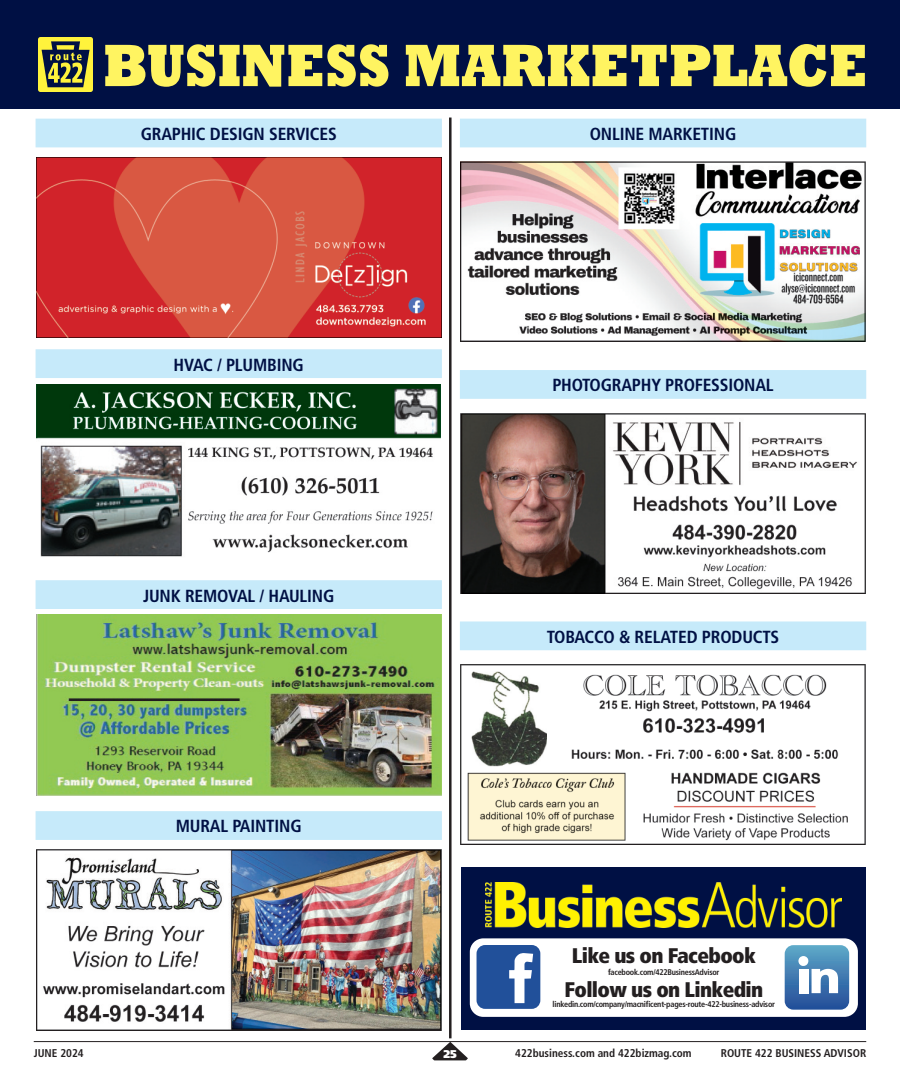
<style>
.page{position:relative;width:900px;height:1092px;background:#fff}
.page>*{position:absolute;margin:0;border:0;box-sizing:border-box;transform-origin:0 0}
.t1{font:900 condensed 21.12px "Frutiger";letter-spacing:-.03em;color:#231f20}
.t2{font:700 condensed 17.5px "Frutiger";letter-spacing:-.01em;color:#001044}
.t3{font:700 condensed 11.25px "Frutiger";color:#231f20}
.t4{font:900 11.25px "Frutiger";color:#fff}
.t5{font:700 condensed 8.25px "Frutiger";letter-spacing:-.03em;color:#231f20}
</style>
<div class="page">
<div style="left:0;top:0;width:900px;height:109px;background:#001044"></div>
<div style="left:36px;top:119px;width:406px;height:28px;background:#c6eafa"></div>
<div style="left:36px;top:349px;width:406px;height:29px;background:#c6eafa"></div>
<div style="left:36px;top:580px;width:406px;height:29px;background:#c6eafa"></div>
<div style="left:36px;top:811px;width:406px;height:28px;background:#c6eafa"></div>
<div style="left:460px;top:119px;width:406px;height:28px;background:#c6eafa"></div>
<div style="left:460px;top:370px;width:406px;height:29px;background:#c6eafa"></div>
<div style="left:460px;top:621px;width:406px;height:29px;background:#c6eafa"></div>
<img style="left:36px;top:614px;width:405px;height:181px">
<img style="left:461px;top:664px;width:405px;height:180px">
<img style="left:36px;top:384px;width:405px;height:173px">
<img style="left:461px;top:162px;width:405px;height:180px">
<img style="left:461px;top:413px;width:405px;height:180px">
<img style="left:36px;top:849px;width:405px;height:180px">
<img style="left:36px;top:157px;width:405px;height:180px">
<svg style="left:105px;top:44px;width:284px;height:43px"></svg>
<svg style="left:405px;top:44px;width:460px;height:43px"></svg>
<img style="left:39px;top:37px;width:53px;height:55px">
<hr style="left:449px;top:117px;width:3px;height:921px;background:#231f20">
<hr style="left:34px;top:1041px;width:832px;height:1px;background:#231f20">
<svg style="left:432px;top:1041px;width:36px;height:19px"></svg>
<div style="left:461px;top:867px;width:405px;height:162px;background:#001044"></div>
<img style="left:486px;top:882px;width:356px;height:45px">
<div style="left:470px;top:938px;width:388px;height:78px;background:#fff;border-radius:14px"></div>
<div style="left:477px;top:944px;width:63px;height:64px;background:#21509a;border-radius:9px"></div>
<svg style="left:509px;top:953px;width:24px;height:49px"></svg>
<svg style="left:785px;top:944px;width:64px;height:65px;background:#477eb2"></svg>
<svg style="left:798px;top:955px;width:40px;height:37px"></svg>
<div style="left:799px;top:968px;width:9px;height:24px;background:#fff"></div>
<p class="t2" style="left:141px;top:127px;width:198px">GRAPHIC DESIGN SERVICES</p>
<p class="t2" style="left:174px;top:357px;width:132px">HVAC / PLUMBING</p>
<p class="t2" style="left:143px;top:588px;width:193px">JUNK REMOVAL / HAULING</p>
<p class="t2" style="left:176px;top:819px;width:127px">MURAL PAINTING</p>
<p class="t2" style="left:590px;top:127px;width:148px">ONLINE MARKETING</p>
<p class="t2" style="left:552px;top:378px;width:223px">PHOTOGRAPHY PROFESSIONAL</p>
<p class="t2" style="left:547px;top:629px;width:234px">TOBACCO &amp; RELATED PRODUCTS</p>
<p class="t1" style="left:572px;top:947px;width:186px">Like us on Facebook</p>
<p class="t5" style="left:608px;top:968px;width:113px">facebook.com/422BusinessAdvisor</p>
<p class="t1" style="left:564px;top:980px;width:200px">Follow us on Linkedin</p>
<p class="t5" style="left:553px;top:1000px;width:224px">linkedin.com/company/macnificent-pages-route-422-business-advisor</p>
<p class="t3" style="left:34px;top:1048px;width:52px">JUNE 2024</p>
<p class="t4" style="left:444px;top:1049px;width:15px">25</p>
<p class="t3" style="left:515px;top:1048px;width:178px">422business.com and 422bizmag.com</p>
<p class="t3" style="left:721px;top:1048px;width:147px">ROUTE 422 BUSINESS ADVISOR</p>
</div>
